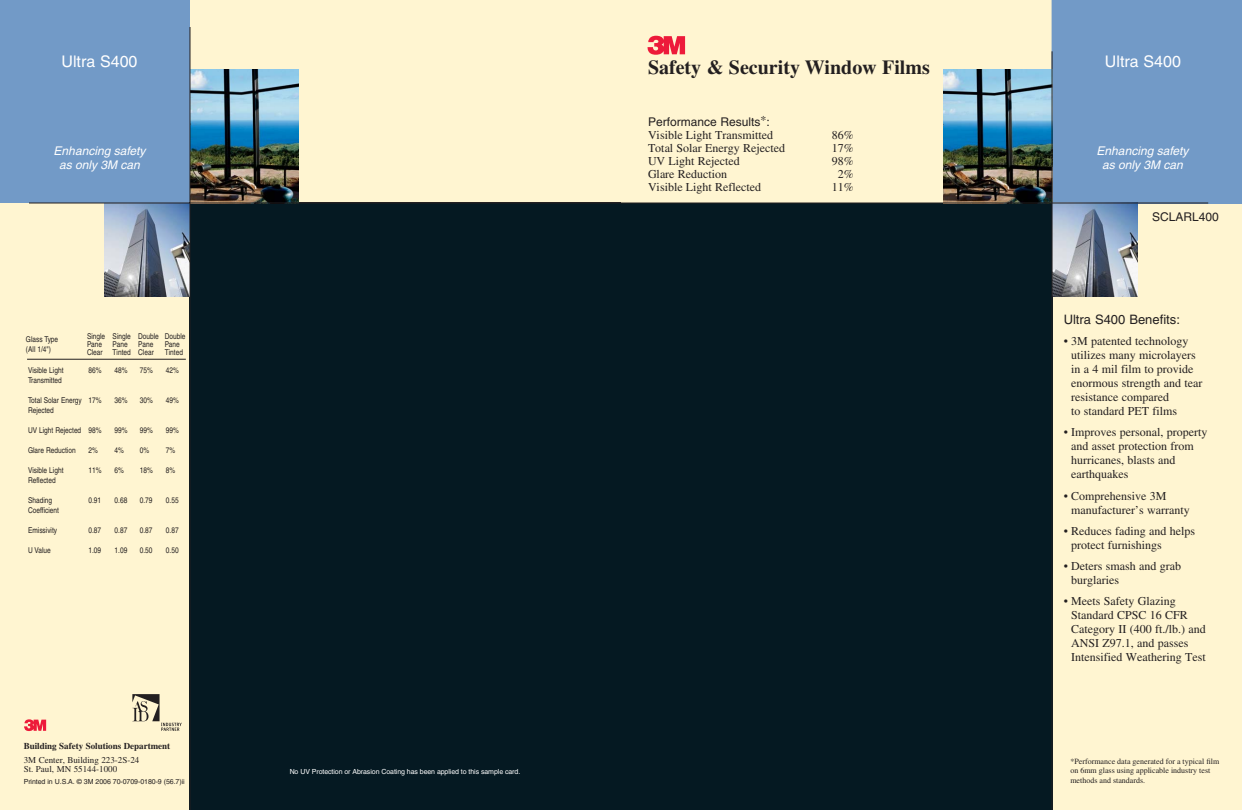
<style>
.page{position:relative;width:1242px;height:810px;background:#fff}
.page>*{position:absolute;margin:0;border:0;box-sizing:border-box;transform-origin:0 0}
.t1{font:700 20px "Times";color:#231f20}
.t2{font:16px "Helvetica";color:#fff}
.t3{font:13px "Helvetica";color:#231f20}
.t4{font:12px/14px "Times";color:#231f20}
.t5{font:italic 12px/14.4px "Helvetica";color:#fff;text-align:center}
.t6{font:12px "Helvetica";color:#231f20}
.t7{font:9px/9px "Times";color:#231f20}
.t8{font:700 9px "Times";color:#231f20}
.t9{font:condensed 8px/8px "Helvetica";color:#231f20}
.t10{font:8px/9.6px "Times";color:#231f20}
.t11{font:7px "Helvetica";letter-spacing:-.01em;color:#fff}
.t12{font:7px "Helvetica";letter-spacing:-.01em;color:#231f20}
</style>
<div class="page">
<div style="left:190px;top:0;width:431px;height:203px;background:#fff5d1"></div>
<div style="left:0;top:202px;width:190px;height:608px;background:#fff5d1"></div>
<div style="left:0;top:0;width:190px;height:203px;background:#729ac7"></div>
<hr style="left:27px;top:359px;width:159px;height:1px;background:#231f20">
<div style="left:190px;top:203px;width:431px;height:607px;background:#051922"></div>
<svg style="left:132px;top:694px;width:50px;height:37px"></svg>
<div style="left:621px;top:0;width:432px;height:203px;background:#fff5d1"></div>
<div style="left:1052px;top:203px;width:190px;height:607px;background:#fff5d1"></div>
<div style="left:621px;top:203px;width:431px;height:607px;background:#051922"></div>
<div style="left:1052px;top:0;width:190px;height:203px;background:#729ac7"></div>
<div style="left:1052px;top:0;width:190px;height:203px;border:1px solid #729ac7"></div>
<img style="left:105px;top:203px;width:84px;height:93px">
<img style="left:190px;top:70px;width:109px;height:132px">
<hr style="left:29px;top:202px;width:592px;height:1px;background:#231f20">
<hr style="left:189px;top:27px;width:1px;height:783px;background:#231f20">
<img style="left:944px;top:70px;width:108px;height:133px">
<img style="left:1053px;top:204px;width:84px;height:92px">
<hr style="left:1052px;top:51px;width:1px;height:759px;background:#231f20">
<hr style="left:621px;top:203px;width:587px;height:1px;background:#231f20">
<svg style="left:24px;top:719px;width:22px;height:12px"></svg>
<svg style="left:647px;top:36px;width:38px;height:19px"></svg>
<h2 class="t2" style="left:61px;top:56px;width:78px">Ultra S400</h2>
<p class="t5" style="left:54px;top:145px;width:93px">Enhancing safety as only 3M can</p>
<p class="t9" style="left:26px;top:335px;width:34px;line-height:10px">Glass Type (All 1/4")</p>
<p class="t9" style="left:87px;top:333px;width:20px">Single<br>Pane<br>Clear</p>
<p class="t9" style="left:113px;top:333px;width:20px">Single<br>Pane<br>Tinted</p>
<p class="t9" style="left:138px;top:333px;width:22px">Double<br>Pane<br>Clear</p>
<p class="t9" style="left:165px;top:333px;width:22px">Double<br>Pane<br>Tinted</p>
<p class="t9" style="left:28px;top:366px;width:37px;line-height:10px">Visible Light<br>Transmitted</p>
<p class="t9" style="left:28px;top:396px;width:55px;line-height:10px">Total Solar Energy<br>Rejected</p>
<p class="t9" style="left:28px;top:427px;width:55px">UV Light Rejected</p>
<p class="t9" style="left:28px;top:447px;width:49px">Glare Reduction</p>
<p class="t9" style="left:28px;top:466px;width:37px;line-height:10px">Visible Light<br>Reflected</p>
<p class="t9" style="left:28px;top:496px;width:32px;line-height:10px">Shading<br>Coefficient</p>
<p class="t9" style="left:28px;top:527px;width:31px">Emissivity</p>
<p class="t9" style="left:28px;top:547px;width:24px">U Value</p>
<p class="t9" style="left:88px;top:367px;width:15px">86%</p>
<p class="t9" style="left:88px;top:397px;width:15px">17%</p>
<p class="t9" style="left:88px;top:427px;width:15px">98%</p>
<p class="t9" style="left:88px;top:447px;width:11px">2%</p>
<p class="t9" style="left:88px;top:467px;width:15px">11%</p>
<p class="t9" style="left:88px;top:497px;width:14px">0.91</p>
<p class="t9" style="left:88px;top:527px;width:14px">0.87</p>
<p class="t9" style="left:88px;top:547px;width:14px">1.09</p>
<p class="t9" style="left:115px;top:367px;width:15px">48%</p>
<p class="t9" style="left:115px;top:397px;width:15px">36%</p>
<p class="t9" style="left:115px;top:427px;width:15px">99%</p>
<p class="t9" style="left:115px;top:447px;width:11px">4%</p>
<p class="t9" style="left:115px;top:467px;width:11px">6%</p>
<p class="t9" style="left:115px;top:497px;width:14px">0.68</p>
<p class="t9" style="left:115px;top:527px;width:14px">0.87</p>
<p class="t9" style="left:115px;top:547px;width:14px">1.09</p>
<p class="t9" style="left:140px;top:367px;width:15px">75%</p>
<p class="t9" style="left:140px;top:397px;width:15px">30%</p>
<p class="t9" style="left:140px;top:427px;width:15px">99%</p>
<p class="t9" style="left:140px;top:447px;width:11px">0%</p>
<p class="t9" style="left:140px;top:467px;width:15px">18%</p>
<p class="t9" style="left:140px;top:497px;width:14px">0.79</p>
<p class="t9" style="left:140px;top:527px;width:14px">0.87</p>
<p class="t9" style="left:140px;top:547px;width:14px">0.50</p>
<p class="t9" style="left:166px;top:367px;width:15px">42%</p>
<p class="t9" style="left:166px;top:397px;width:15px">49%</p>
<p class="t9" style="left:166px;top:427px;width:15px">99%</p>
<p class="t9" style="left:166px;top:447px;width:11px">7%</p>
<p class="t9" style="left:166px;top:467px;width:11px">8%</p>
<p class="t9" style="left:166px;top:497px;width:14px">0.55</p>
<p class="t9" style="left:166px;top:527px;width:14px">0.87</p>
<p class="t9" style="left:166px;top:547px;width:14px">0.50</p>
<p class="t8" style="left:24px;top:743px;width:148px">Building Safety Solutions Department</p>
<p class="t7" style="left:24px;top:757px;width:117px">3M Center, Building 223-2S-24<br>St. Paul, MN 55144-1000</p>
<p class="t12" style="left:24px;top:779px;width:162px">Printed in U.S.A. © 3M 2006 70-0709-0180-9 (56.7)ii</p>
<p class="t11" style="left:290px;top:769px;width:232px">No UV Protection or Abrasion Coating has been applied to this sample card.</p>
<h1 class="t1" style="left:648px;top:60px;width:283px">Safety &amp; Security Window Films</h1>
<p class="t6" style="left:648px;top:118px;width:123px">Performance Results<sup>*</sup>:</p>
<p class="t4" style="left:648px;top:129px;width:127px">Visible Light Transmitted</p>
<p class="t4" style="left:832px;top:129px;width:23px">86%</p>
<p class="t4" style="left:648px;top:142px;width:139px">Total Solar Energy Rejected</p>
<p class="t4" style="left:832px;top:142px;width:23px">17%</p>
<p class="t4" style="left:648px;top:155px;width:93px">UV Light Rejected</p>
<p class="t4" style="left:832px;top:155px;width:23px">98%</p>
<p class="t4" style="left:648px;top:168px;width:81px">Glare Reduction</p>
<p class="t4" style="left:838px;top:168px;width:17px">2%</p>
<p class="t4" style="left:648px;top:181px;width:115px">Visible Light Reflected</p>
<p class="t4" style="left:832px;top:181px;width:23px">11%</p>
<h2 class="t2" style="left:1105px;top:56px;width:78px">Ultra S400</h2>
<p class="t5" style="left:1097px;top:145px;width:93px">Enhancing safety as only 3M can</p>
<p class="t6" style="left:1152px;top:212px;width:68px">SCLARL400</p>
<p class="t3" style="left:1064px;top:315px;width:118px">Ultra S400 Benefits:</p>
<p class="t4" style="left:1071px;top:335px;width:133px;text-indent:-8px">• 3M patented technology utilizes many microlayers in a 4 mil film to provide enormous strength and tear resistance compared<br>to standard PET films</p>
<p class="t4" style="left:1071px;top:426px;width:138px;text-indent:-8px">• Improves personal, property and asset protection from hurricanes, blasts and earthquakes</p>
<p class="t4" style="left:1071px;top:490px;width:120px;text-indent:-8px">• Comprehensive 3M manufacturer’s warranty</p>
<p class="t4" style="left:1071px;top:525px;width:125px;text-indent:-8px">• Reduces fading and helps protect furnishings</p>
<p class="t4" style="left:1071px;top:560px;width:111px;text-indent:-8px">• Deters smash and grab burglaries</p>
<p class="t4" style="left:1071px;top:595px;width:136px;text-indent:-8px">• Meets Safety Glazing<br>Standard CPSC 16 CFR<br>Category II (400 ft./lb.) and<br>ANSI Z97.1, and passes<br>Intensified Weathering Test</p>
<p class="t10" style="left:1070px;top:757px;width:150px">*Performance data generated for a typical film on 6mm glass using applicable industry test methods and standards.</p>
</div>
